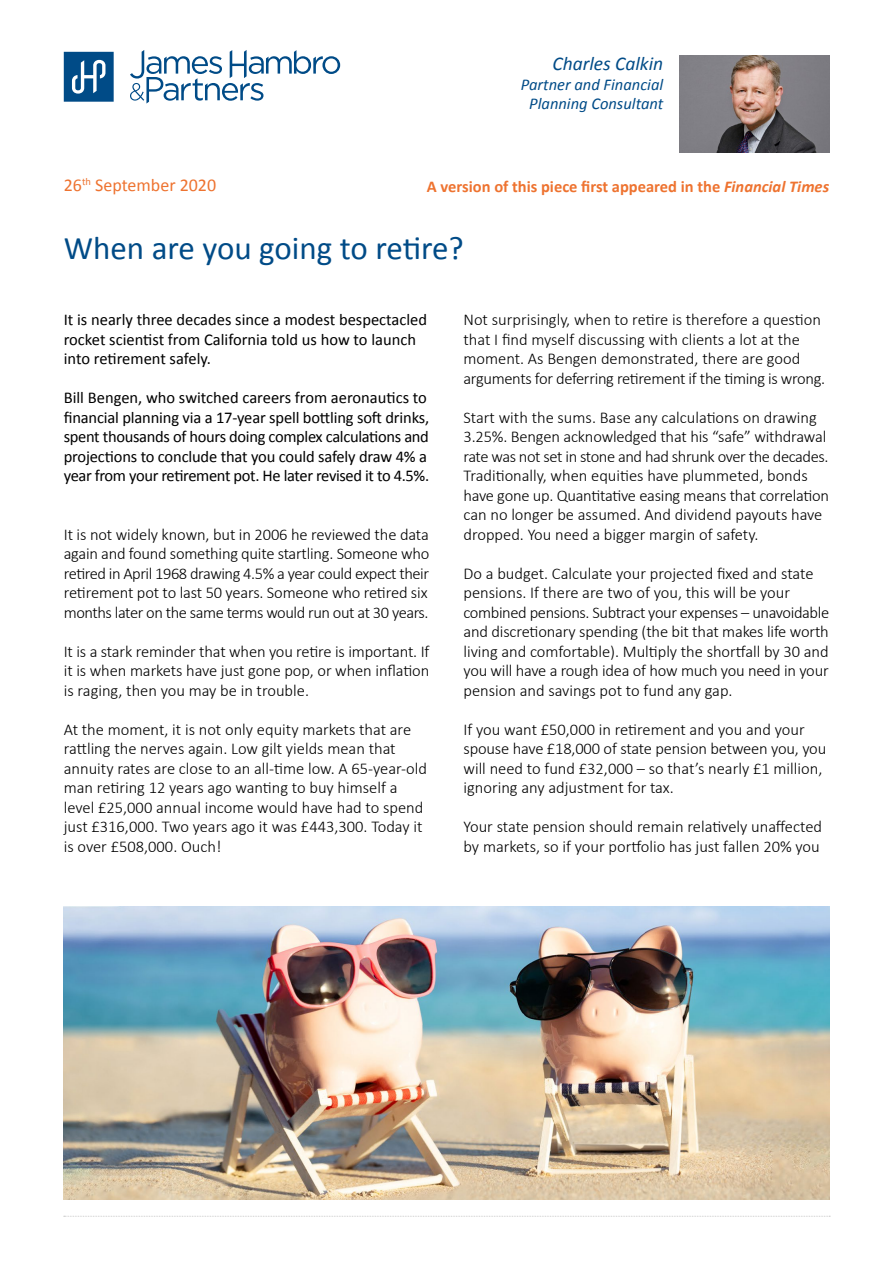
<style>
.page{position:relative;width:893px;height:1263px;background:#fff}
.page>*{position:absolute;margin:0;border:0;box-sizing:border-box;transform-origin:0 0}
.t1{font:33px "Calibri";color:#004b87}
.t2{font:italic 19.5px "Calibri";color:#004b87}
.t3{font:18px "Calibri";color:#ee7330}
.t4{font:300 16.5px/19.5px "Calibri";color:#000}
.t5{font:16.5px/19.5px "Calibri";letter-spacing:-.01em;color:#000}
.t6{font:700 16.5px "Calibri";color:#ee7330}
.t7{font:italic 16.5px/19.5px "Calibri";color:#004b87;text-align:center}
.s1{font-style:italic}
</style>
<div class="page">
<img style="left:64px;top:906px;width:765px;height:293px">
<svg style="left:130px;top:50px;width:210px;height:54px"></svg>
<svg style="left:64px;top:52px;width:50px;height:50px;background:#2a699b"></svg>
<svg style="left:64px;top:1216px;width:766px;height:1px"></svg>
<img style="left:680px;top:56px;width:149px;height:96px">
<p class="t3" style="left:64px;top:174px;width:154px">26<sup>th</sup> September 2020</p>
<p class="t2" style="left:553px;top:50px;width:112px">Charles Calkin</p>
<p class="t7" style="left:521px;top:74px;width:144px">Partner and Financial<br>Planning Consultant</p>
<p class="t6" style="left:427px;top:176px;width:404px">A version of this piece first appeared in the <span class="s1">Financial Times</span></p>
<h1 class="t1" style="left:64px;top:228px;width:402px">When are you going to retire?</h1>
<p class="t5" style="left:64px;top:309px;width:365px">It is nearly three decades since a modest bespectacled rocket scientist from California told us how to launch into retirement safely.</p>
<p class="t5" style="left:64px;top:387px;width:367px">Bill Bengen, who switched careers from aeronautics to financial planning via a 17-year spell bottling soft drinks, spent thousands of hours doing complex calculations and projections to conclude that you could safely draw 4% a year from your retirement pot. He later revised it to 4.5%.</p>
<p class="t4" style="left:64px;top:524px;width:367px;text-align:justify">It is not widely known, but in 2006 he reviewed the data again and found something quite startling. Someone who retired in April 1968 drawing 4.5% a year could expect their retirement pot to last 50 years. Someone who retired six months later on the same terms would run out at 30 years.</p>
<p class="t4" style="left:64px;top:641px;width:367px;text-align:justify">It is a stark reminder that when you retire is important. If it is when markets have just gone pop, or when inflation is raging, then you may be in trouble.</p>
<p class="t4" style="left:64px;top:719px;width:365px">At the moment, it is not only equity markets that are rattling the nerves again. Low gilt yields mean that annuity rates are close to an all-time low. A 65-year-old man retiring 12 years ago wanting to buy himself a level £25,000 annual income would have had to spend just £316,000. Two years ago it was £443,300. Today it is over £508,000. Ouch!</p>
<p class="t4" style="left:463px;top:309px;width:363px">Not surprisingly, when to retire is therefore a question that I find myself discussing with clients a lot at the moment. As Bengen demonstrated, there are good arguments for deferring retirement if the timing is wrong.</p>
<p class="t4" style="left:463px;top:407px;width:367px">Start with the sums. Base any calculations on drawing 3.25%. Bengen acknowledged that his “safe” withdrawal rate was not set in stone and had shrunk over the decades.<br>Traditionally, when equities have plummeted, bonds have gone up. Quantitative easing means that correlation can no longer be assumed. And dividend payouts have dropped. You need a bigger margin of safety.</p>
<p class="t4" style="left:463px;top:563px;width:367px">Do a budget. Calculate your projected fixed and state pensions. If there are two of you, this will be your combined pensions. Subtract your expenses – unavoidable and discretionary spending (the bit that makes life worth living and comfortable). Multiply the shortfall by 30 and you will have a rough idea of how much you need in your pension and savings pot to fund any gap.</p>
<p class="t4" style="left:463px;top:719px;width:364px">If you want £50,000 in retirement and you and your spouse have £18,000 of state pension between you, you will need to fund £32,000 – so that’s nearly £1 million, ignoring any adjustment for tax.</p>
<p class="t4" style="left:463px;top:816px;width:360px">Your state pension should remain relatively unaffected by markets, so if your portfolio has just fallen 20% you</p>
</div>
